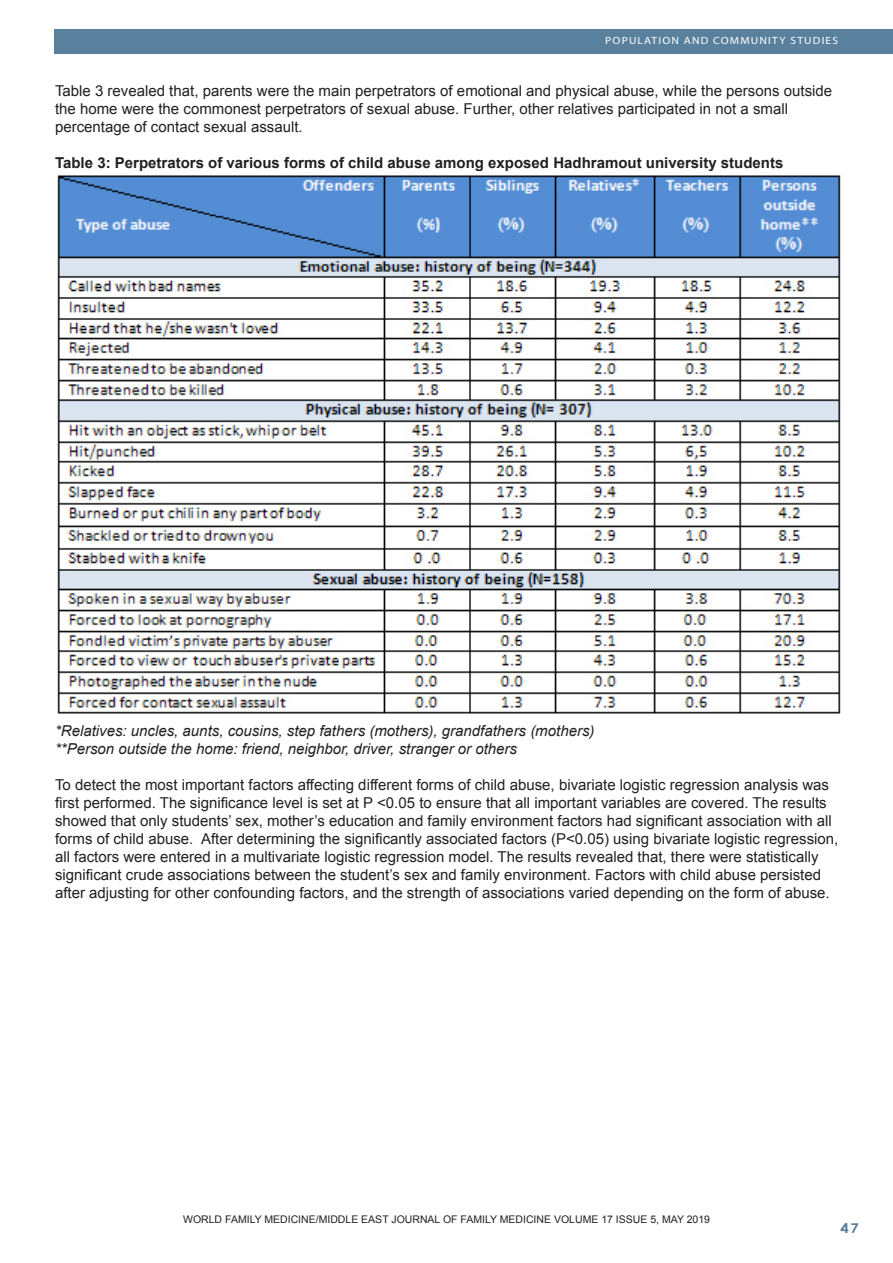
<style>
.page{position:relative;width:893px;height:1263px;background:#fff}
.page>*{position:absolute;margin:0;border:0;box-sizing:border-box;transform-origin:0 0}
.Footnote_Text{font:15px/18px "Arial";color:#231f20}
.Footnote_Text-2{font:italic 15px "Arial";color:#231f20}
.Footnote_Text-3{font:700 15px "Arial";color:#231f20}
.t1{font:700 13.5px "Century Gothic";color:#59809c;scale:1.1 1}
.Footnote_Text-4{font:10.5px "Arial";color:#231f20}
.t2{font:10.5px "Myriad";letter-spacing:.1em;color:#fff;scale:1.1 1}
</style>
<div class="page">
<div style="left:54px;top:30px;width:839px;height:24px;background:#59809c"></div>
<img style="left:57px;top:175px;width:784px;height:539px">
<p class="t2" style="left:605px;top:35px;width:213px">POPULATION AND COMMUNITY STUDIES</p>
<p class="Footnote_Text" style="left:55px;top:82px;width:779px">Table 3 revealed that, parents were the main perpetrators of emotional and physical abuse, while the persons outside the home were the commonest perpetrators of sexual abuse. Further, other relatives participated in not a small percentage of contact sexual assault.</p>
<p class="Footnote_Text-3" style="left:55px;top:153px;width:730px">Table 3: Perpetrators of various forms of child abuse among exposed Hadhramout university students</p>
<p class="Footnote_Text-2" style="left:55px;top:720px;width:541px">*Relatives: uncles, aunts, cousins, step fathers (mothers), grandfathers (mothers)</p>
<p class="Footnote_Text-2" style="left:55px;top:738px;width:463px">**Person outside the home: friend, neighbor, driver, stranger or others</p>
<p class="Footnote_Text" style="left:55px;top:775px;width:785px">To detect the most important factors affecting different forms of child abuse, bivariate logistic regression analysis was first performed. The significance level is set at P &lt;0.05 to ensure that all important variables are covered. The results showed that only students’ sex, mother’s education and family environment factors had significant association with all forms of child abuse. After determining the significantly associated factors (P&lt;0.05) using bivariate logistic regression, all factors were entered in a multivariate logistic regression model. The results revealed that, there were statistically significant crude associations between the student’s sex and family environment. Factors with child abuse persisted after adjusting for other confounding factors, and the strength of associations varied depending on the form of abuse.</p>
<p class="Footnote_Text-4" style="left:183px;top:1212px;width:528px">WORLD FAMILY MEDICINE/MIDDLE EAST JOURNAL OF FAMILY MEDICINE VOLUME 17 ISSUE 5, MAY 2019</p>
<p class="t1" style="left:840px;top:1218px;width:18px">47</p>
</div>
